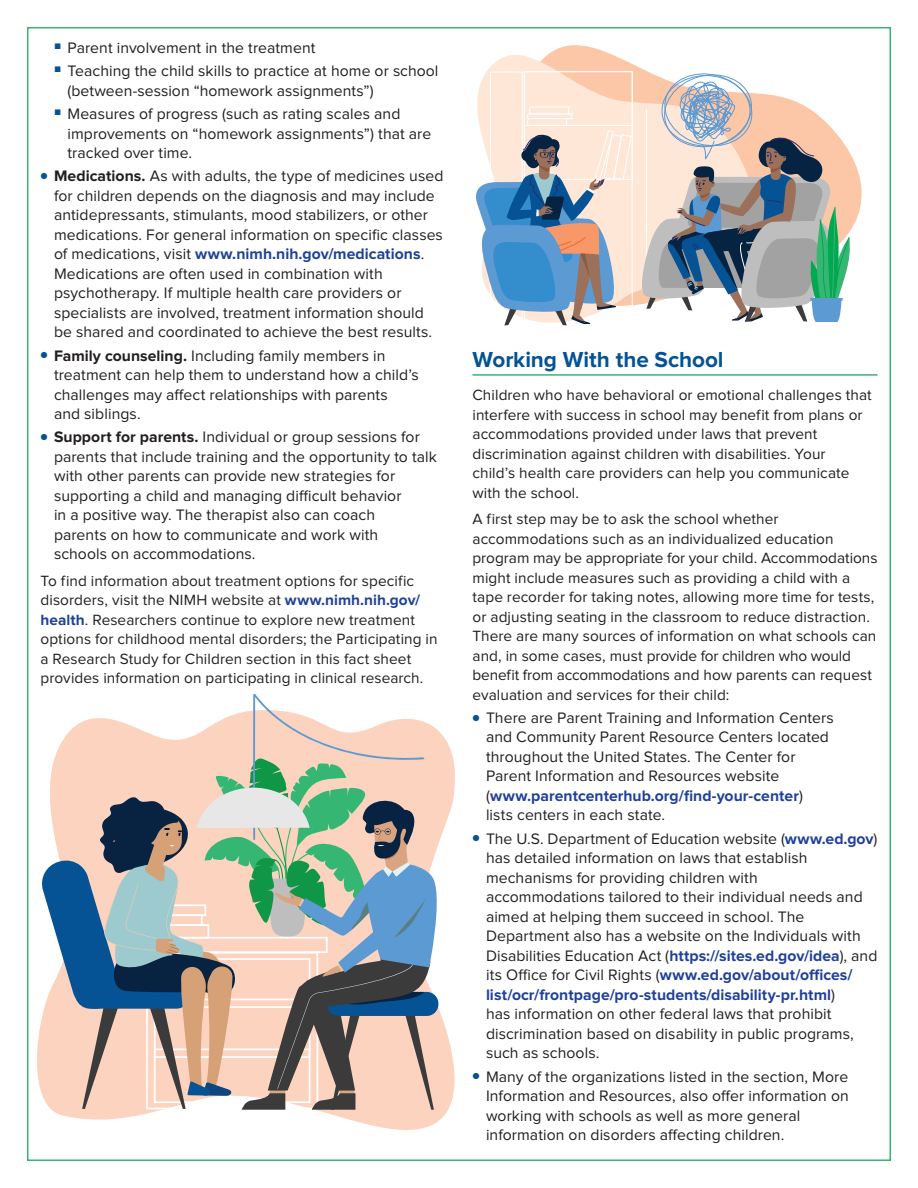
<style>
.page{position:relative;width:918px;height:1188px;background:#fff}
.page>*{position:absolute;margin:0;border:0;box-sizing:border-box;transform-origin:0 0}
.t1{font:700 22.5px "Proxima Nova";letter-spacing:-.005em;color:#055394}
.t2{font:15.75px/19.5px "Proxima Nova";letter-spacing:.005em;color:#231f20}
.t3{font:15.3px/19.5px "Proxima Nova";letter-spacing:.005em;color:#231f20}
.s1{font-size:10.5px;color:#055394}
.s2{font-weight:700}
.s3{font-weight:700;color:#20419a}
</style>
<div class="page">
<hr style="left:472px;top:374px;width:406px;height:2px;background:#35b773">
<svg style="left:503px;top:27px;width:375px;height:201px"></svg>
<svg style="left:477px;top:32px;width:292px;height:294px"></svg>
<div style="left:524px;top:71px;width:109px;height:55px;border:1px solid #fff"></div>
<div style="left:490px;top:72px;width:32px;height:253px;border:1px solid #fff"></div>
<svg style="left:638px;top:64px;width:214px;height:258px"></svg>
<svg style="left:476px;top:106px;width:156px;height:219px;background:#aeb9c5"></svg>
<svg style="left:27px;top:700px;width:428px;height:444px"></svg>
<svg style="left:39px;top:694px;width:403px;height:416px;background:#bbb6af"></svg>
<p class="t2" style="left:54px;top:39px;width:263px"><sup>■</sup> Parent involvement in the treatment</p>
<p class="t2" style="left:68px;top:62px;width:372px;text-indent:-14px"><sup>■</sup> Teaching the child skills to practice at home or school (between-session “homework assignments”)</p>
<p class="t2" style="left:68px;top:105px;width:365px;text-indent:-14px"><sup>■</sup> Measures of progress (such as rating scales and improvements on “homework assignments”) that are tracked over time.</p>
<p class="t2" style="left:54px;top:167px;width:391px;text-indent:-14px"><span class="s1">●</span> <span class="s2">Medications.</span> As with adults, the type of medicines used for children depends on the diagnosis and may include antidepressants, stimulants, mood stabilizers, or other medications. For general information on specific classes of medications, visit <span class="s3">www.nimh.nih.gov/medications</span>.<br>Medications are often used in combination with psychotherapy. If multiple health care providers or specialists are involved, treatment information should be shared and coordinated to achieve the best results.</p>
<p class="t2" style="left:54px;top:346px;width:366px;text-indent:-14px"><span class="s1">●</span> <span class="s2">Family counseling.</span> Including family members in treatment can help them to understand how a child’s challenges may affect relationships with parents<br>and siblings.</p>
<p class="t2" style="left:54px;top:428px;width:384px;text-indent:-14px"><span class="s1">●</span> <span class="s2">Support for parents.</span> Individual or group sessions for parents that include training and the opportunity to talk with other parents can provide new strategies for supporting a child and managing difficult behavior<br>in a positive way. The therapist also can coach<br>parents on how to communicate and work with<br>schools on accommodations.</p>
<p class="t3" style="left:40px;top:571px;width:399px">To find information about treatment options for specific disorders, visit the NIMH website at <span class="s3">www.nimh.nih.gov/ health</span>. Researchers continue to explore new treatment options for childhood mental disorders; the Participating in a Research Study for Children section in this fact sheet provides information on participating in clinical research.</p>
<h2 class="t1" style="left:472px;top:350px;width:253px">Working With the School</h2>
<p class="t3" style="left:472px;top:386px;width:401px">Children who have behavioral or emotional challenges that interfere with success in school may benefit from plans or accommodations provided under laws that prevent discrimination against children with disabilities. Your child’s health care providers can help you communicate with the school.</p>
<p class="t3" style="left:472px;top:510px;width:406px">A first step may be to ask the school whether accommodations such as an individualized education program may be appropriate for your child. Accommodations might include measures such as providing a child with a tape recorder for taking notes, allowing more time for tests, or adjusting seating in the classroom to reduce distraction.<br>There are many sources of information on what schools can and, in some cases, must provide for children who would benefit from accommodations and how parents can request evaluation and services for their child:</p>
<p class="t2" style="left:486px;top:709px;width:349px;text-indent:-14px"><span class="s1">●</span> There are Parent Training and Information Centers and Community Parent Resource Centers located throughout the United States. The Center for Parent Information and Resources website (<span class="s3">www.parentcenterhub.org/find-your-center</span>) lists centers in each state.</p>
<p class="t2" style="left:486px;top:829px;width:393px;text-indent:-14px"><span class="s1">●</span> The U.S. Department of Education website (<span class="s3">www.ed.gov</span>) has detailed information on laws that establish mechanisms for providing children with accommodations tailored to their individual needs and aimed at helping them succeed in school. The Department also has a website on the Individuals with Disabilities Education Act (<span class="s3">https://sites.ed.gov/idea</span>), and its Office for Civil Rights (<span class="s3">www.ed.gov/about/offices/ list/ocr/frontpage/pro-students/disability-pr.html</span>)<br>has information on other federal laws that prohibit discrimination based on disability in public programs, such as schools.</p>
<p class="t2" style="left:486px;top:1067px;width:364px;text-indent:-14px"><span class="s1">●</span> Many of the organizations listed in the section, More Information and Resources, also offer information on working with schools as well as more general information on disorders affecting children.</p>
</div>
